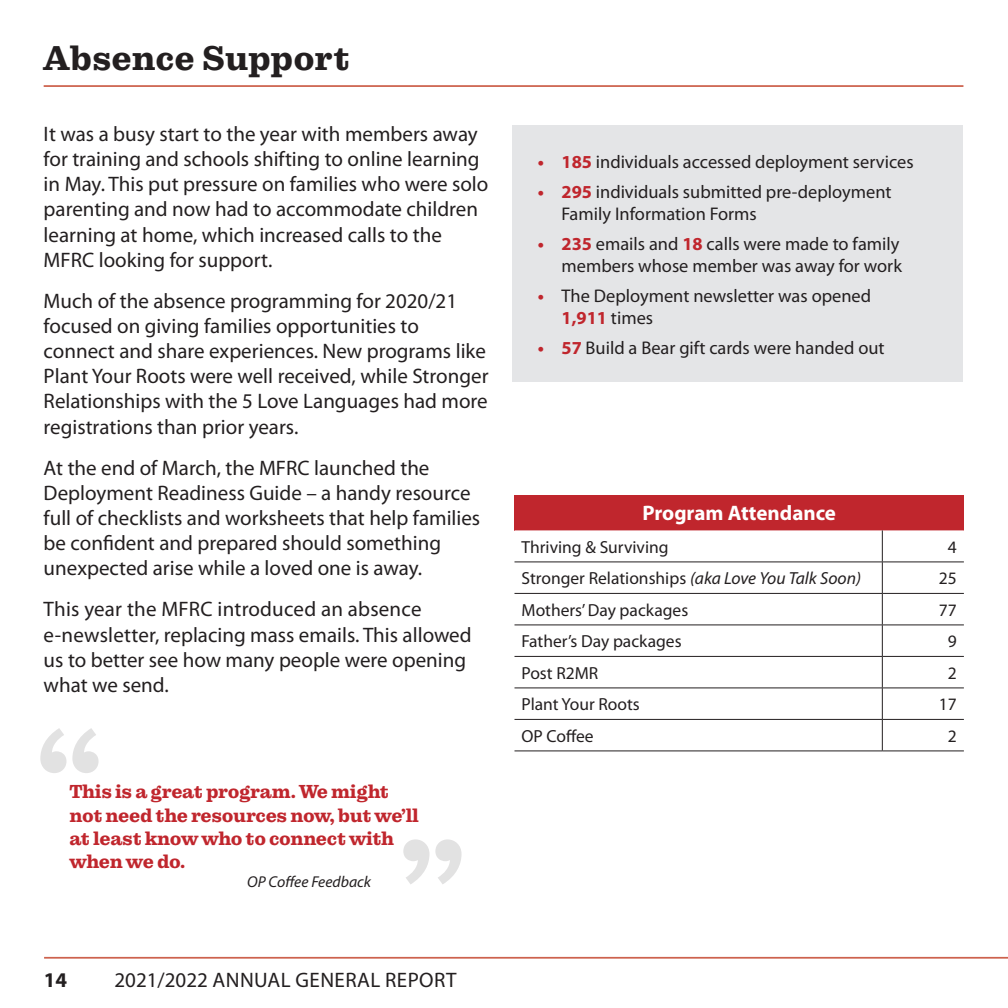
<style>
.page{position:relative;width:1008px;height:1008px;background:#fff}
.page>*{position:absolute;margin:0;border:0;box-sizing:border-box;transform-origin:0 0}
.t1{font:700 35px "Pulpo";letter-spacing:-.005em;color:#231f20}
.t2{font:21px/25.2px "Myriad Pro";color:#231f20}
.t3{font:21px "Myriad Pro";letter-spacing:.02em;color:#231f20}
.t4{font:700 21px "Myriad Pro";color:#fff}
.t5{font:700 21px "Myriad Pro";color:#231f20}
.t6{font:700 19.25px/23.1px "Pulpo";letter-spacing:-.02em;color:#c0262d}
.t7{font:18.38px/22.1px "Myriad Pro";color:#231f20}
.t8{font:17.5px "Myriad Pro";color:#231f20}
.t9{font:italic 15.75px "Myriad Pro";color:#231f20}
.s1{font-weight:700;color:#c0262d}
.s2{font-style:italic}
</style>
<div class="page">
<div style="left:512px;top:125px;width:451px;height:256px;background:#e4e5e7"></div>
<hr style="left:44px;top:85px;width:919px;height:2px;background:#cd624d">
<svg style="left:40px;top:728px;width:59px;height:45px"></svg>
<svg style="left:403px;top:839px;width:59px;height:45px"></svg>
<div style="left:514px;top:495px;width:450px;height:35px;background:#c0262d"></div>
<svg style="left:514px;top:530px;width:450px;height:221px"></svg>
<svg style="left:514px;top:563px;width:450px;height:156px"></svg>
<hr style="left:882px;top:530px;width:1px;height:32px;background:#231f20">
<hr style="left:514px;top:562px;width:368px;height:1px;background:#231f20">
<hr style="left:882px;top:562px;width:82px;height:1px;background:#231f20">
<hr style="left:882px;top:562px;width:1px;height:31px;background:#231f20">
<hr style="left:514px;top:593px;width:368px;height:1px;background:#231f20">
<hr style="left:882px;top:593px;width:82px;height:1px;background:#231f20">
<hr style="left:882px;top:594px;width:1px;height:31px;background:#231f20">
<hr style="left:514px;top:625px;width:368px;height:1px;background:#231f20">
<hr style="left:882px;top:625px;width:82px;height:1px;background:#231f20">
<hr style="left:882px;top:625px;width:1px;height:31px;background:#231f20">
<hr style="left:514px;top:656px;width:368px;height:1px;background:#231f20">
<hr style="left:882px;top:656px;width:82px;height:1px;background:#231f20">
<hr style="left:882px;top:657px;width:1px;height:31px;background:#231f20">
<hr style="left:514px;top:688px;width:368px;height:1px;background:#231f20">
<hr style="left:882px;top:688px;width:82px;height:1px;background:#231f20">
<hr style="left:882px;top:688px;width:1px;height:31px;background:#231f20">
<hr style="left:514px;top:719px;width:368px;height:1px;background:#231f20">
<hr style="left:882px;top:719px;width:82px;height:1px;background:#231f20">
<hr style="left:882px;top:720px;width:1px;height:31px;background:#231f20">
<hr style="left:514px;top:751px;width:368px;height:1px;background:#231f20">
<hr style="left:882px;top:751px;width:82px;height:1px;background:#231f20">
<hr style="left:44px;top:957px;width:964px;height:2px;background:#cd624d">
<p class="t1" style="left:44px;top:38px;width:308px">Absence Support</p>
<p class="t2" style="left:44px;top:121px;width:446px">It was a busy start to the year with members away for training and schools shifting to online learning in May. This put pressure on families who were solo parenting and now had to accommodate children learning at home, which increased calls to the MFRC looking for support.</p>
<p class="t2" style="left:44px;top:288px;width:446px">Much of the absence programming for 2020/21 focused on giving families opportunities to connect and share experiences. New programs like Plant Your Roots were well received, while Stronger Relationships with the 5 Love Languages had more registrations than prior years.</p>
<p class="t2" style="left:44px;top:455px;width:438px">At the end of March, the MFRC launched the Deployment Readiness Guide – a handy resource full of checklists and worksheets that help families be confident and prepared should something unexpected arise while a loved one is away.</p>
<p class="t2" style="left:44px;top:596px;width:430px">This year the MFRC introduced an absence e-newsletter, replacing mass emails. This allowed us to better see how many people were opening what we send.</p>
<p class="t6" style="left:69px;top:781px;width:351px">This is a great program. We might not need the resources now, but we’ll at least know who to connect with when we do.</p>
<p class="t9" style="left:247px;top:872px;width:125px">OP Coffee Feedback</p>
<p class="t7" style="left:538px;top:151px;width:377px"><span class="s1">• 185</span> individuals accessed deployment services</p>
<p class="t7" style="left:562px;top:181px;width:332px;text-indent:-24px"><span class="s1">• 295</span> individuals submitted pre-deployment<br>Family Information Forms</p>
<p class="t7" style="left:538px;top:233px;width:366px;text-align:right"><span class="s1">• 235</span> emails and <span class="s1">18</span> calls were made to family members whose member was away for work</p>
<p class="t7" style="left:562px;top:285px;width:311px;text-indent:-24px"><span class="s1">•</span> The Deployment newsletter was opened<br><span class="s1">1,911</span> times</p>
<p class="t7" style="left:538px;top:337px;width:348px"><span class="s1">• 57</span> Build a Bear gift cards were handed out</p>
<p class="t4" style="left:642px;top:500px;width:195px">Program Attendance</p>
<p class="t8" style="left:522px;top:536px;width:149px">Thriving &amp; Surviving</p>
<p class="t8" style="left:948px;top:536px;width:10px">4</p>
<p class="t8" style="left:522px;top:568px;width:341px">Stronger Relationships <span class="s2">(aka Love You Talk Soon)</span></p>
<p class="t8" style="left:939px;top:568px;width:19px">25</p>
<p class="t8" style="left:522px;top:599px;width:168px">Mothers’ Day packages</p>
<p class="t8" style="left:939px;top:599px;width:19px">77</p>
<p class="t8" style="left:522px;top:631px;width:162px">Father’s Day packages</p>
<p class="t8" style="left:948px;top:631px;width:10px">9</p>
<p class="t8" style="left:522px;top:662px;width:78px">Post R2MR</p>
<p class="t8" style="left:948px;top:662px;width:10px">2</p>
<p class="t8" style="left:522px;top:694px;width:120px">Plant Your Roots</p>
<p class="t8" style="left:939px;top:694px;width:19px">17</p>
<p class="t8" style="left:522px;top:725px;width:74px">OP Coffee</p>
<p class="t8" style="left:948px;top:725px;width:10px">2</p>
<p class="t5" style="left:44px;top:966px;width:25px">14</p>
<p class="t3" style="left:115px;top:967px;width:344px">2021/2022 ANNUAL GENERAL REPORT</p>
</div>
